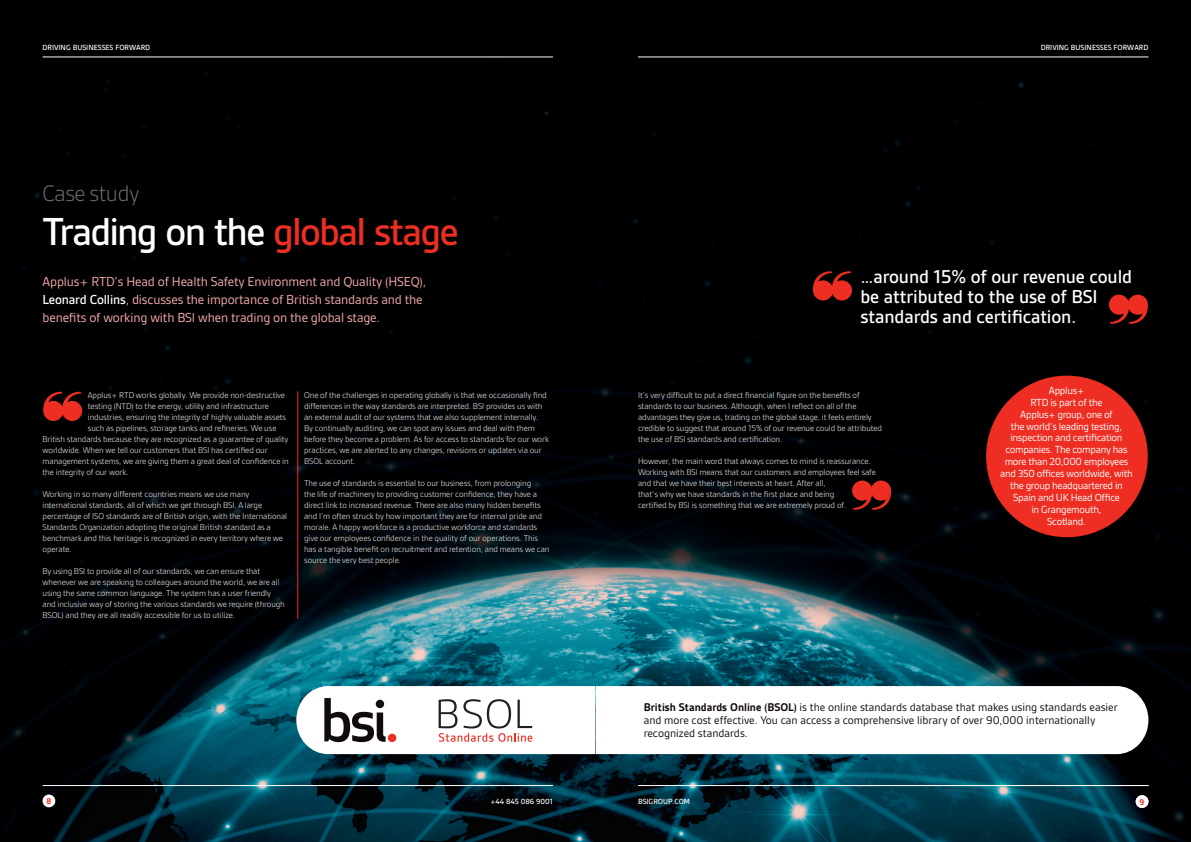
<style>
.page{position:relative;width:1191px;height:842px;background:#fff}
.page>*{position:absolute;margin:0;border:0;box-sizing:border-box;transform-origin:0 0}
.t1{font:500 42px "BSI Gesta";letter-spacing:-.04em;color:#fff}
.t2{font:300 24px "BSI Gesta";letter-spacing:-.025em;color:#6c6d70}
.t3{font:500 20px/20px "BSI Gesta";letter-spacing:-.005em;color:#fff}
.t4{font:14px/18px "BSI Gesta";letter-spacing:-.01em;color:#f8abad}
.t5{font:12px/13px "BSI Gesta";color:#110a0c}
.t6{font:11px/12px "BSI Gesta";letter-spacing:-.025em;color:#fff;text-align:center}
.t7{font:300 9px/11px "BSI Gesta";letter-spacing:-.01em;color:#fff}
.t8{font:700 9px "BSI Gesta";color:#ee2e22}
.t9{font:500 8px "BSI Gesta";color:#fff}
.s1{color:#ee2e22}
.s2{font-weight:500;color:#fff}
.s3{font-weight:700}
</style>
<div class="page">
<img style="left:0;top:0;width:1191px;height:842px">
<hr style="left:297px;top:391px;width:1px;height:228px;background:#ee2e22">
<svg style="left:43px;top:391px;width:39px;height:30px"></svg>
<svg style="left:296px;top:686px;width:852px;height:68px"></svg>
<div style="left:986px;top:376px;width:161px;height:161px;background:#ee2e22;border-radius:50%"></div>
<svg style="left:812px;top:271px;width:40px;height:29px"></svg>
<svg style="left:1109px;top:295px;width:39px;height:29px"></svg>
<svg style="left:852px;top:480px;width:39px;height:30px"></svg>
<hr style="left:638px;top:57px;width:510px;height:1px;background:#fff">
<hr style="left:638px;top:785px;width:510px;height:1px;background:#fff">
<div style="left:1135px;top:795px;width:13px;height:13px;background:#fff;border-radius:50%"></div>
<hr style="left:43px;top:57px;width:510px;height:1px;background:#fff">
<hr style="left:43px;top:785px;width:510px;height:1px;background:#fff">
<div style="left:43px;top:794px;width:12px;height:13px;background:#fff;border-radius:50%"></div>
<p class="t9" style="left:43px;top:43px;width:109px">DRIVING BUSINESSES FORWARD</p>
<h2 class="t2" style="left:43px;top:181px;width:98px">Case study</h2>
<h1 class="t1" style="left:43px;top:209px;width:417px">Trading on the <span class="s1">global stage</span></h1>
<h3 class="t4" style="left:43px;top:272px;width:385px">Applus+ RTD’s Head of Health Safety Environment and Quality (HSEQ),<br><span class="s2">Leonard Collins</span>, discusses the importance of British standards and the benefits of working with BSI when trading on the global stage.</h3>
<p class="t7" style="left:88px;top:389px;width:199px">Applus+ RTD works globally. We provide non-destructive</p>
<p class="t7" style="left:88px;top:400px;width:182px">testing (NTD) to the energy, utility and infrastructure</p>
<p class="t7" style="left:88px;top:411px;width:200px">industries, ensuring the integrity of highly valuable assets</p>
<p class="t7" style="left:88px;top:422px;width:190px">such as pipelines, storage tanks and refineries. We use</p>
<p class="t7" style="left:43px;top:433px;width:247px">British standards because they are recognized as a guarantee of quality</p>
<p class="t7" style="left:43px;top:444px;width:227px">worldwide. When we tell our customers that BSI has certified our</p>
<p class="t7" style="left:43px;top:455px;width:248px">management systems, we are giving them a great deal of confidence in</p>
<p class="t7" style="left:43px;top:466px;width:87px">the integrity of our work.</p>
<p class="t7" style="left:43px;top:489px;width:246px">Working in so many different countries means we use many international standards, all of which we get through BSI. A large percentage of ISO standards are of British origin, with the International Standards Organization adopting the original British standard as a benchmark and this heritage is recognized in every territory where we operate.</p>
<p class="t7" style="left:43px;top:566px;width:244px">By using BSI to provide all of our standards, we can ensure that whenever we are speaking to colleagues around the world, we are all using the same common language. The system has a user friendly and inclusive way of storing the various standards we require (through BSOL) and they are all readily accessible for us to utilize.</p>
<p class="t7" style="left:304px;top:389px;width:246px">One of the challenges in operating globally is that we occasionally find differences in the way standards are interpreted. BSI provides us with an external audit of our systems that we also supplement internally.<br>By continually auditing, we can spot any issues and deal with them before they become a problem. As for access to standards for our work practices, we are alerted to any changes, revisions or updates via our BSOL account.</p>
<p class="t7" style="left:304px;top:478px;width:247px">The use of standards is essential to our business, from prolonging<br>the life of machinery to providing customer confidence, they have a direct link to increased revenue. There are also many hidden benefits and I’m often struck by how important they are for internal pride and morale. A happy workforce is a productive workforce and standards give our employees confidence in the quality of our operations. This has a tangible benefit on recruitment and retention, and means we can source the very best people.</p>
<p class="t9" style="left:1040px;top:43px;width:109px">DRIVING BUSINESSES FORWARD</p>
<h3 class="t3" style="left:860px;top:267px;width:273px">…around 15% of our revenue could be attributed to the use of BSI standards and certification.</h3>
<p class="t7" style="left:638px;top:389px;width:246px">It’s very difficult to put a direct financial figure on the benefits of standards to our business. Although, when I reflect on all of the advantages they give us, trading on the global stage, it feels entirely credible to suggest that around 15% of our revenue could be attributed the use of BSI standards and certification.</p>
<p class="t7" style="left:638px;top:456px;width:239px">However, the main word that always comes to mind is reassurance.<br>Working with BSI means that our customers and employees feel safe and that we have their best interests at heart. After all,<br>that’s why we have standards in the first place and being<br>certified by BSI is something that we are extremely proud of.</p>
<p class="t6" style="left:1000px;top:384px;width:134px">Applus+<br>RTD is part of the<br>Applus+ group, one of<br>the world’s leading testing, inspection and certification companies. The company has more than 20,000 employees and 350 offices worldwide, with the group headquartered in<br>Spain and UK Head Office<br>in Grangemouth,<br>Scotland.</p>
<h3 class="t5" style="left:643px;top:701px;width:475px"><span class="s3">British Standards Online (BSOL)</span> is the online standards database that makes using standards easier and more cost effective. You can access a comprehensive library of over 90,000 internationally recognized standards.</h3>
<p class="t8" style="left:46px;top:796px;width:6px">8</p>
<p class="t9" style="left:638px;top:797px;width:54px">BSIGROUP.COM</p>
<p class="t9" style="left:490px;top:797px;width:64px">+44 845 086 9001</p>
<p class="t8" style="left:1139px;top:797px;width:6px">9</p>
</div>
